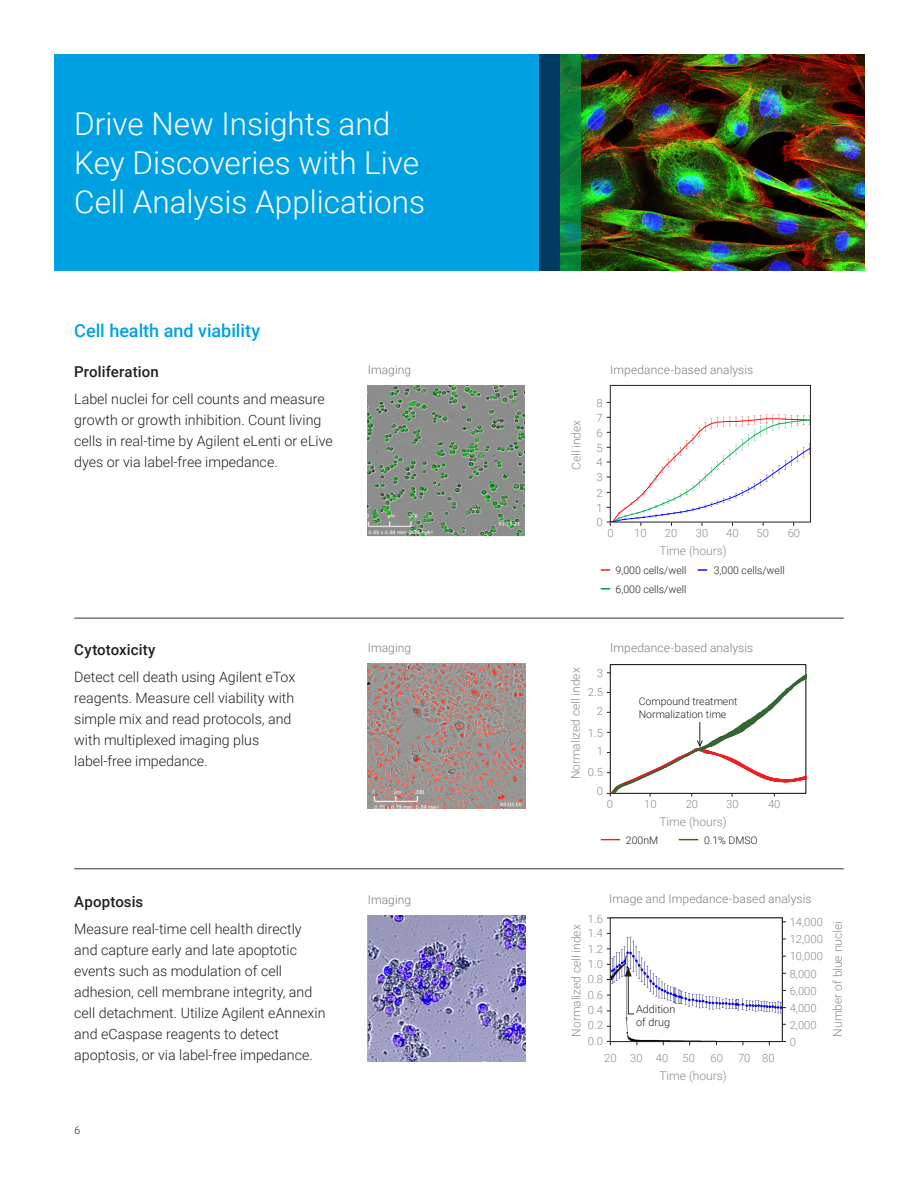
<style>
.page{position:relative;width:918px;height:1188px;background:#fff}
.page>*{position:absolute;margin:0;border:0;box-sizing:border-box;transform-origin:0 0}
.BROCHURE_int_photo_h{font:300 31.5px/39px "Roboto";color:#fff}
.BROCHURE_subhead_blu{font:500 18px "Roboto";color:#00a1e3}
.BROCHURE_subhead_blu-2{font:500 15px "Roboto";letter-spacing:.005em;color:#231f20}
.BROCHURE_text_black{font:300 14.25px/21px "Roboto";color:#231f20}
.t1{font:300 12px "Roboto";color:#888b8d}
.BROCHURE_subhead_blu-3{font:300 12px "Roboto";letter-spacing:.01em;color:#787d83}
.t2{font:300 11.25px "Roboto";color:#888b8d}
.t3{font:300 10.8px/13px "Roboto";color:#231f20}
.t4{font:300 10.5px/12.6px "Roboto";color:#231f20}
</style>
<div class="page">
<img style="left:613px;top:414px;width:196px;height:106px">
<img style="left:581px;top:54px;width:284px;height:217px">
<div style="left:54px;top:54px;width:486px;height:217px;background:#00a1e3"></div>
<svg style="left:601px;top:839px;width:19px;height:1px"></svg>
<svg style="left:679px;top:839px;width:19px;height:1px"></svg>
<div style="left:540px;top:54px;width:20px;height:217px;background:#003a63"></div>
<svg style="left:560px;top:54px;width:21px;height:217px;background:#0d8439"></svg>
<img style="left:368px;top:663px;width:158px;height:146px">
<div style="left:615px;top:410px;width:56px;height:38px;background:#fff"></div>
<img style="left:368px;top:385px;width:156px;height:152px">
<hr style="left:74px;top:618px;width:770px;height:1px;background:#323640">
<img style="left:368px;top:915px;width:158px;height:147px">
<div style="left:610px;top:385px;width:201px;height:137px;border:1px solid #231f20"></div>
<img style="left:612px;top:936px;width:169px;height:104px">
<div style="left:610px;top:917px;width:173px;height:125px;border:1px solid #231f20"></div>
<div style="left:639px;top:990px;width:8px;height:16px;background:#fff"></div>
<div style="left:632px;top:982px;width:8px;height:14px;background:#fff"></div>
<div style="left:627px;top:973px;width:9px;height:13px;background:#fff"></div>
<div style="left:636px;top:1005px;width:44px;height:21px;background:#fff"></div>
<svg style="left:625px;top:967px;width:10px;height:48px"></svg>
<hr style="left:74px;top:868px;width:770px;height:1px;background:#323640">
<svg style="left:601px;top:569px;width:9px;height:2px"></svg>
<svg style="left:601px;top:588px;width:9px;height:2px"></svg>
<svg style="left:698px;top:569px;width:9px;height:2px"></svg>
<svg style="left:607px;top:672px;width:200px;height:125px"></svg>
<p class="BROCHURE_int_photo_h" style="left:74px;top:103px;width:352px">Drive New Insights and<br>Key Discoveries with Live<br>Cell Analysis Applications</p>
<p class="BROCHURE_subhead_blu" style="left:74px;top:318px;width:188px">Cell health and viability</p>
<p class="BROCHURE_subhead_blu-2" style="left:74px;top:361px;width:86px">Proliferation</p>
<p class="BROCHURE_text_black" style="left:74px;top:388px;width:260px">Label nuclei for cell counts and measure growth or growth inhibition. Count living cells in real-time by Agilent eLenti or eLive dyes or via label-free impedance.</p>
<p class="BROCHURE_subhead_blu-2" style="left:74px;top:639px;width:83px">Cytotoxicity</p>
<p class="BROCHURE_text_black" style="left:74px;top:666px;width:223px">Detect cell death using Agilent eTox reagents. Measure cell viability with simple mix and read protocols, and with multiplexed imaging plus label-free impedance.</p>
<p class="BROCHURE_subhead_blu-2" style="left:74px;top:891px;width:71px">Apoptosis</p>
<p class="BROCHURE_text_black" style="left:74px;top:918px;width:253px">Measure real-time cell health directly and capture early and late apoptotic events such as modulation of cell adhesion, cell membrane integrity, and cell detachment. Utilize Agilent eAnnexin and eCaspase reagents to detect apoptosis, or via label-free impedance.</p>
<p class="t4" style="left:75px;top:1124px;width:7px">6</p>
<p class="BROCHURE_subhead_blu-3" style="left:368px;top:361px;width:45px">Imaging</p>
<p class="BROCHURE_subhead_blu-3" style="left:368px;top:639px;width:45px">Imaging</p>
<p class="t1" style="left:568px;top:470px;width:52px;rotate:-90deg">Cell index</p>
<p class="BROCHURE_subhead_blu-3" style="left:610px;top:361px;width:145px">Impedance-based analysis</p>
<p class="t2" style="left:596px;top:395px;width:8px">8</p>
<p class="t2" style="left:596px;top:410px;width:8px">7</p>
<p class="t2" style="left:596px;top:425px;width:8px">6</p>
<p class="t2" style="left:596px;top:440px;width:8px">5</p>
<p class="t2" style="left:596px;top:454px;width:8px">4</p>
<p class="t2" style="left:596px;top:469px;width:8px">3</p>
<p class="t2" style="left:596px;top:485px;width:8px">2</p>
<p class="t2" style="left:596px;top:500px;width:8px">1</p>
<p class="t2" style="left:596px;top:514px;width:8px">0</p>
<p class="t2" style="left:607px;top:525px;width:8px">0</p>
<p class="t2" style="left:634px;top:525px;width:14px">10</p>
<p class="t2" style="left:665px;top:525px;width:14px">20</p>
<p class="t2" style="left:696px;top:525px;width:14px">30</p>
<p class="t2" style="left:726px;top:525px;width:14px">40</p>
<p class="t2" style="left:757px;top:525px;width:14px">50</p>
<p class="t2" style="left:788px;top:525px;width:14px">60</p>
<p class="t1" style="left:659px;top:542px;width:69px">Time (hours)</p>
<p class="t4" style="left:616px;top:564px;width:72px">9,000 cells/well</p>
<p class="t4" style="left:616px;top:582px;width:72px">6,000 cells/well</p>
<p class="t4" style="left:714px;top:564px;width:72px">3,000 cells/well</p>
<p class="BROCHURE_subhead_blu-3" style="left:610px;top:639px;width:145px">Impedance-based analysis</p>
<p class="t1" style="left:567px;top:779px;width:113px;rotate:-90deg">Normalized cell index</p>
<p class="t2" style="left:597px;top:665px;width:8px">3</p>
<p class="t2" style="left:588px;top:684px;width:17px">2.5</p>
<p class="t2" style="left:597px;top:704px;width:8px">2</p>
<p class="t2" style="left:588px;top:725px;width:17px">1.5</p>
<p class="t2" style="left:597px;top:743px;width:8px">1</p>
<p class="t2" style="left:588px;top:764px;width:17px">0.5</p>
<p class="t2" style="left:597px;top:784px;width:8px">0</p>
<p class="t4" style="left:639px;top:695px;width:100px">Compound treatment<br>Normalization time</p>
<p class="t2" style="left:607px;top:797px;width:8px">0</p>
<p class="t2" style="left:644px;top:797px;width:14px">10</p>
<p class="t2" style="left:686px;top:797px;width:14px">20</p>
<p class="t2" style="left:726px;top:797px;width:14px">30</p>
<p class="t2" style="left:768px;top:797px;width:14px">40</p>
<p class="t1" style="left:659px;top:813px;width:69px">Time (hours)</p>
<p class="t4" style="left:626px;top:833px;width:34px">200nM</p>
<p class="t4" style="left:704px;top:833px;width:55px">0.1% DMSO</p>
<p class="BROCHURE_subhead_blu-3" style="left:368px;top:891px;width:45px">Imaging</p>
<p class="BROCHURE_subhead_blu-3" style="left:609px;top:890px;width:204px">Image and Impedance-based analysis</p>
<p class="t2" style="left:588px;top:911px;width:17px">1.6</p>
<p class="t2" style="left:790px;top:914px;width:35px">14,000</p>
<p class="t1" style="left:568px;top:1037px;width:113px;rotate:-90deg">Normalized cell index</p>
<p class="t1" style="left:829px;top:1037px;width:117px;rotate:-90deg">Number of blue nuclei</p>
<p class="t1" style="left:659px;top:1067px;width:69px">Time (hours)</p>
<p class="t2" style="left:588px;top:925px;width:17px">1.4</p>
<p class="t2" style="left:790px;top:931px;width:35px">12,000</p>
<p class="t2" style="left:588px;top:941px;width:17px">1.2</p>
<p class="t2" style="left:790px;top:948px;width:35px">10,000</p>
<p class="t2" style="left:588px;top:956px;width:17px">1.0</p>
<p class="t2" style="left:790px;top:966px;width:29px">8,000</p>
<p class="t2" style="left:588px;top:971px;width:17px">0.8</p>
<p class="t2" style="left:790px;top:983px;width:29px">6,000</p>
<p class="t2" style="left:588px;top:987px;width:17px">0.6</p>
<p class="t2" style="left:588px;top:1002px;width:17px">0.4</p>
<p class="t2" style="left:790px;top:1000px;width:29px">4,000</p>
<p class="t3" style="left:636px;top:1002px;width:41px">Addition of drug</p>
<p class="t2" style="left:790px;top:1017px;width:29px">2,000</p>
<p class="t2" style="left:790px;top:1034px;width:8px">0</p>
<p class="t2" style="left:588px;top:1017px;width:17px">0.2</p>
<p class="t2" style="left:588px;top:1033px;width:17px">0.0</p>
<p class="t2" style="left:604px;top:1050px;width:14px">20</p>
<p class="t2" style="left:630px;top:1050px;width:14px">30</p>
<p class="t2" style="left:656px;top:1050px;width:14px">40</p>
<p class="t2" style="left:683px;top:1050px;width:14px">50</p>
<p class="t2" style="left:711px;top:1050px;width:14px">60</p>
<p class="t2" style="left:738px;top:1050px;width:14px">70</p>
<p class="t2" style="left:762px;top:1050px;width:14px">80</p>
</div>
